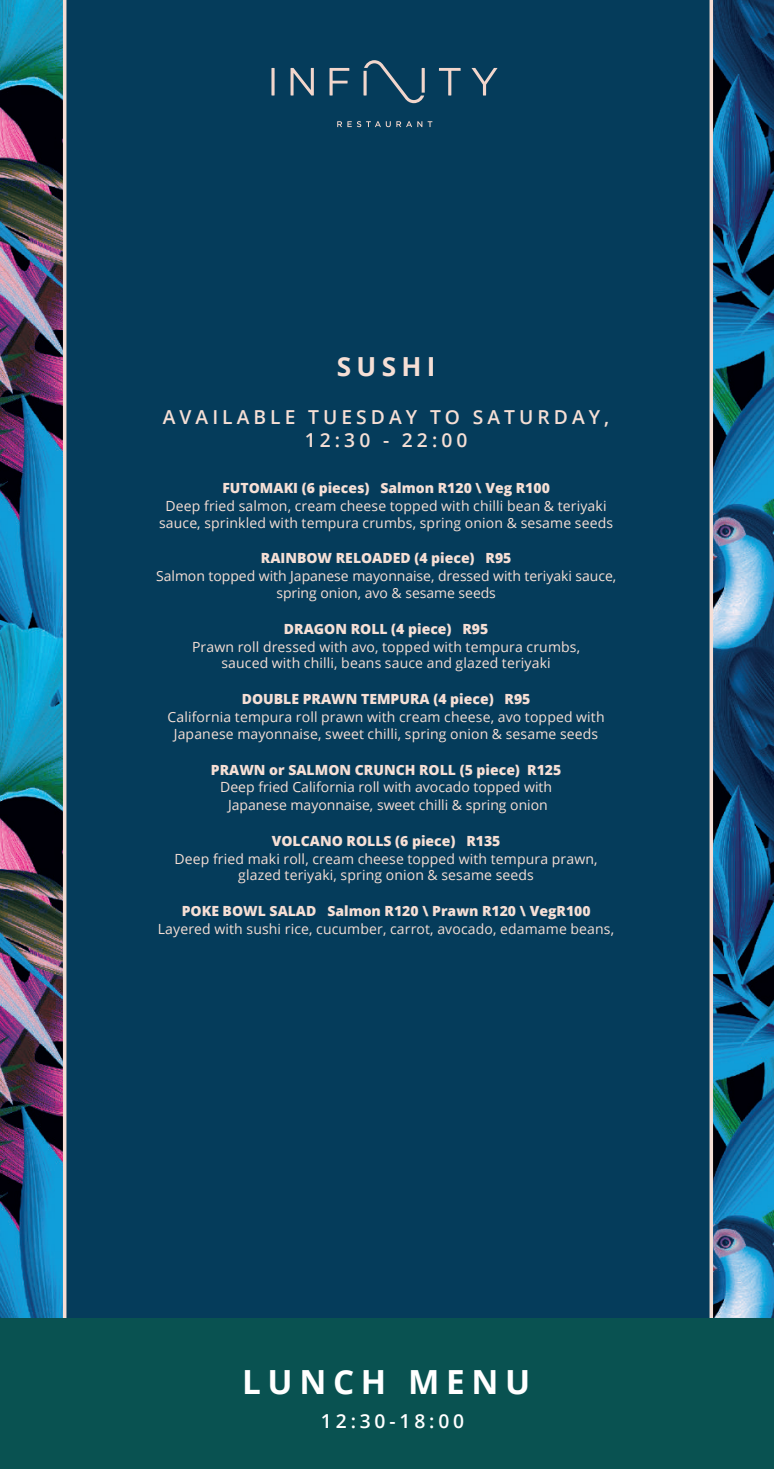
<style>
.page{position:relative;width:774px;height:1469px;background:#fff}
.page>*{position:absolute;margin:0;border:0;box-sizing:border-box;transform-origin:0 0}
.t1{font:700 33.25px "Open Sans";letter-spacing:.2em;color:#fff}
.t2{font:700 26.25px "Open Sans";letter-spacing:.2em;color:#f6dfd5}
.t3{font:600 19.25px/23.1px "Open Sans";letter-spacing:.21em;color:#f6dfd5;text-align:center}
.t4{font:600 19.25px "Open Sans";letter-spacing:.2em;color:#fff}
.t5{font:14px/16.8px "Open Sans";letter-spacing:.01em;color:#f6dfd5;text-align:center}
.t6{font:800 14px "Open Sans";color:#f6dfd5}
</style>
<div class="page">
<img style="left:0;top:0;width:774px;height:1318px">
<div style="left:65px;top:0;width:646px;height:1320px;background:#053c5b"></div>
<hr style="left:63px;top:0;width:3px;height:1323px;background:#f5ded5">
<svg style="left:709px;top:0;width:4px;height:1318px;background:#d5c8c4"></svg>
<div style="left:0;top:1318px;width:774px;height:150px;background:#095251"></div>
<svg style="left:271px;top:68px;width:4px;height:27px"></svg>
<svg style="left:290px;top:68px;width:24px;height:27px"></svg>
<svg style="left:329px;top:68px;width:20px;height:27px"></svg>
<svg style="left:439px;top:68px;width:22px;height:27px"></svg>
<svg style="left:471px;top:68px;width:26px;height:27px"></svg>
<svg style="left:363px;top:60px;width:62px;height:43px"></svg>
<svg style="left:337px;top:121px;width:85px;height:6px"></svg>
<svg style="left:428px;top:121px;width:4px;height:6px"></svg>
<h2 class="t2" style="left:337px;top:348px;width:100px">SUSHI</h2>
<h3 class="t3" style="left:163px;top:405px;width:448px">AVAILABLE TUESDAY TO SATURDAY,<br>12:30 - 22:00</h3>
<p class="t6" style="left:222px;top:477px;width:329px">FUTOMAKI (6 pieces) Salmon R120 \ Veg R100</p>
<p class="t5" style="left:159px;top:497px;width:456px">Deep fried salmon, cream cheese topped with chilli bean &amp; teriyaki sauce, sprinkled with tempura crumbs, spring onion &amp; sesame seeds</p>
<p class="t6" style="left:261px;top:547px;width:252px">RAINBOW RELOADED (4 piece) R95</p>
<p class="t5" style="left:156px;top:567px;width:461px">Salmon topped with Japanese mayonnaise, dressed with teriyaki sauce, spring onion, avo &amp; sesame seeds</p>
<p class="t6" style="left:284px;top:618px;width:206px">DRAGON ROLL (4 piece) R95</p>
<p class="t5" style="left:192px;top:637px;width:390px">Prawn roll dressed with avo, topped with tempura crumbs, sauced with chilli, beans sauce and glazed teriyaki</p>
<p class="t6" style="left:242px;top:688px;width:290px">DOUBLE PRAWN TEMPURA (4 piece) R95</p>
<p class="t5" style="left:167px;top:708px;width:439px">California tempura roll prawn with cream cheese, avo topped with<br>Japanese mayonnaise, sweet chilli, spring onion &amp; sesame seeds</p>
<p class="t6" style="left:211px;top:759px;width:352px">PRAWN or SALMON CRUNCH ROLL (5 piece) R125</p>
<p class="t5" style="left:220px;top:778px;width:333px;line-height:17.7px">Deep fried California roll with avocado topped with<br>Japanese mayonnaise, sweet chilli &amp; spring onion</p>
<p class="t6" style="left:272px;top:830px;width:230px">VOLCANO ROLLS (6 piece) R135</p>
<p class="t5" style="left:175px;top:849px;width:425px">Deep fried maki roll, cream cheese topped with tempura prawn, glazed teriyaki, spring onion &amp; sesame seeds</p>
<p class="t6" style="left:182px;top:900px;width:410px">POKE BOWL SALAD Salmon R120 \ Prawn R120 \ VegR100</p>
<p class="t5" style="left:158px;top:920px;width:458px">Layered with sushi rice, cucumber, carrot, avocado, edamame beans,</p>
<h1 class="t1" style="left:242px;top:1358px;width:289px">LUNCH MENU</h1>
<h3 class="t4" style="left:321px;top:1407px;width:145px">12:30-18:00</h3>
</div>
